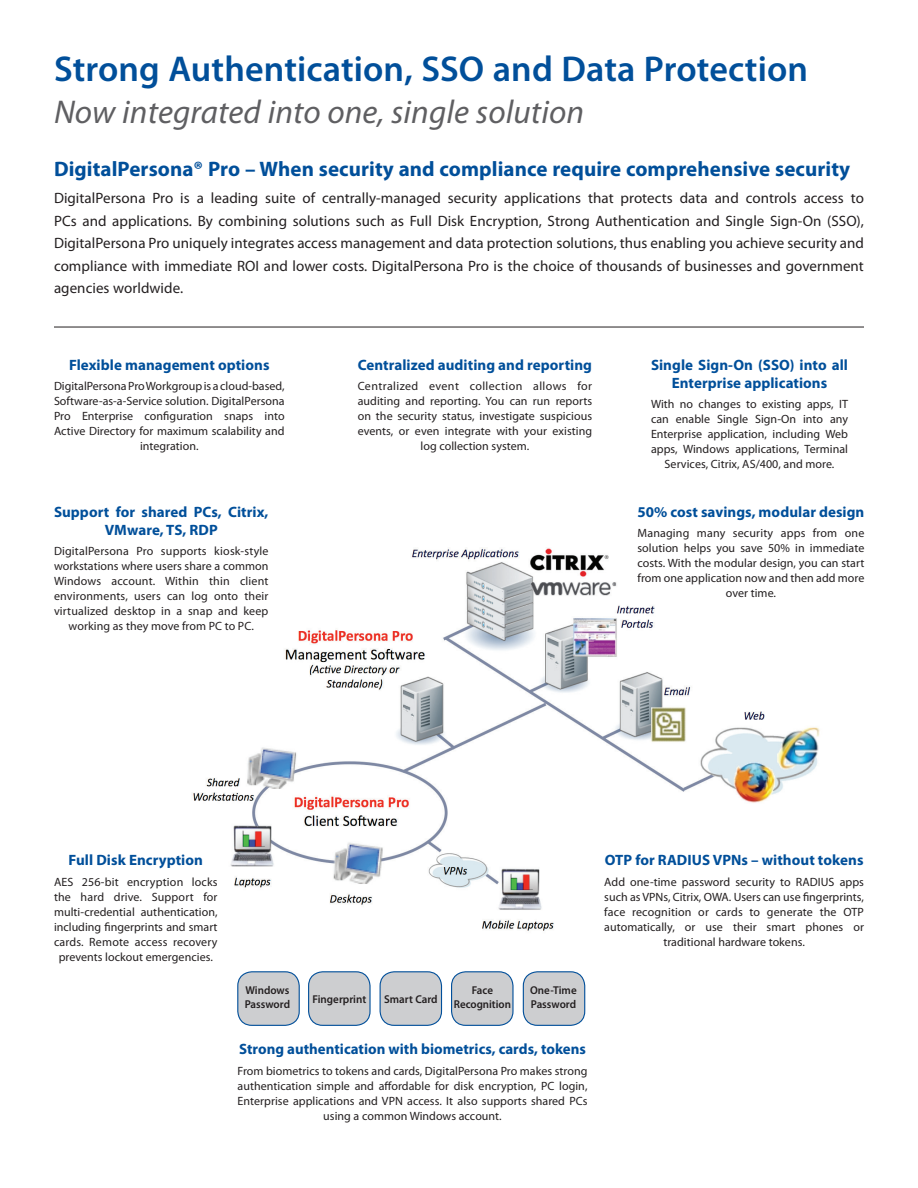
<style>
.page{position:relative;width:918px;height:1188px;background:#fff}
.page>*{position:absolute;margin:0;border:0;box-sizing:border-box;transform-origin:0 0}
.t1{font:600 36px "Myriad Pro";letter-spacing:.005em;color:#014f9a}
.t2{font:italic 33px "Myriad Pro";letter-spacing:.005em;color:#5f5f62}
.specs{font:700 21px "Myriad Pro";letter-spacing:.005em;color:#014f9a}
.specs-2{font:15px/22.5px "Myriad Pro";letter-spacing:.005em;color:#231f20;text-align:justify}
.t3{font:700 15px/18px "Myriad Pro";letter-spacing:.005em;color:#014f9a;text-align:center}
.t4{font:12px/15px "Myriad Pro";letter-spacing:.005em;color:#231f20;text-align:center}
.body_copy{font:600 11.4px/14.4px "Myriad Pro";color:#231f20}
.body_copy-2{font:600 11.4px/14.4px "Myriad Pro";color:#231f20;text-align:center;scale:.96 1}
</style>
<div class="page">
<img style="left:193px;top:547px;width:627px;height:384px">
<hr style="left:54px;top:327px;width:810px;height:1px;background:#231f20">
<div style="left:238px;top:972px;width:61px;height:53px;background:#cdced0;border-radius:14px"></div>
<div style="left:237px;top:971px;width:63px;height:55px;border:1px solid #014f9a;border-radius:14px"></div>
<div style="left:309px;top:972px;width:61px;height:53px;background:#cdced0;border-radius:14px"></div>
<div style="left:308px;top:971px;width:63px;height:55px;border:1px solid #014f9a;border-radius:14px"></div>
<div style="left:380px;top:972px;width:62px;height:53px;background:#cdced0;border-radius:14px"></div>
<div style="left:380px;top:971px;width:62px;height:55px;border:1px solid #014f9a;border-radius:14px"></div>
<div style="left:452px;top:972px;width:61px;height:53px;background:#cdced0;border-radius:14px"></div>
<div style="left:451px;top:971px;width:63px;height:55px;border:1px solid #014f9a;border-radius:14px"></div>
<div style="left:523px;top:972px;width:62px;height:53px;background:#cdced0;border-radius:14px"></div>
<div style="left:523px;top:971px;width:62px;height:55px;border:1px solid #014f9a;border-radius:14px"></div>
<p class="t1" style="left:54px;top:46px;width:756px">Strong Authentication, SSO and Data Protection</p>
<p class="t2" style="left:54px;top:92px;width:532px">Now integrated into one, single solution</p>
<p class="specs" style="left:54px;top:155px;width:798px">DigitalPersona® Pro – When security and compliance require comprehensive security</p>
<p class="specs-2" style="left:54px;top:187px;width:812px">DigitalPersona Pro is a leading suite of centrally-managed security applications that protects data and controls access to PCs and applications. By combining solutions such as Full Disk Encryption, Strong Authentication and Single Sign-On (SSO), DigitalPersona Pro uniquely integrates access management and data protection solutions, thus enabling you achieve security and compliance with immediate ROI and lower costs. DigitalPersona Pro is the choice of thousands of businesses and government agencies worldwide.</p>
<p class="t3" style="left:69px;top:355px;width:202px">Flexible management options</p>
<p class="t4" style="left:54px;top:378px;width:232px">DigitalPersona Pro Workgroup is a cloud-based, Software-as-a-Service solution. DigitalPersona Pro Enterprise configuration snaps into Active Directory for maximum scalability and integration.</p>
<p class="t3" style="left:54px;top:502px;width:216px">Support for shared PCs, Citrix,<br>VMware, TS, RDP</p>
<p class="t4" style="left:54px;top:543px;width:216px">DigitalPersona Pro supports kiosk-style workstations where users share a common Windows account. Within thin client environments, users can log onto their virtualized desktop in a snap and keep working as they move from PC to PC.</p>
<p class="t3" style="left:358px;top:355px;width:236px">Centralized auditing and reporting</p>
<p class="t4" style="left:358px;top:378px;width:236px">Centralized event collection allows for auditing and reporting. You can run reports on the security status, investigate suspicious events, or even integrate with your existing log collection system.</p>
<p class="t3" style="left:651px;top:355px;width:199px">Single Sign-On (SSO) into all<br>Enterprise applications</p>
<p class="t4" style="left:651px;top:396px;width:199px">With no changes to existing apps, IT can enable Single Sign-On into any Enterprise application, including Web apps, Windows applications, Terminal Services, Citrix, AS/400, and more.</p>
<p class="t3" style="left:638px;top:502px;width:228px">50% cost savings, modular design</p>
<p class="t4" style="left:638px;top:525px;width:228px">Managing many security apps from one solution helps you save 50% in immediate costs. With the modular design, you can start from one application now and then add more over time.</p>
<p class="t3" style="left:69px;top:851px;width:136px">Full Disk Encryption</p>
<p class="t4" style="left:54px;top:874px;width:165px">AES 256-bit encryption locks the hard drive. Support for multi-credential authentication, including fingerprints and smart cards. Remote access recovery prevents lockout emergencies.</p>
<p class="body_copy" style="left:245px;top:982px;width:47px">Windows<br>Password</p>
<p class="body_copy-2" style="left:454px;top:982px;width:61px">Face<br>Recognition</p>
<p class="body_copy" style="left:312px;top:992px;width:55px">Fingerprint</p>
<p class="body_copy" style="left:384px;top:992px;width:55px">Smart Card</p>
<p class="body_copy" style="left:530px;top:982px;width:48px">One-Time<br>Password</p>
<p class="t3" style="left:239px;top:1040px;width:348px">Strong authentication with biometrics, cards, tokens</p>
<p class="t4" style="left:238px;top:1063px;width:352px">From biometrics to tokens and cards, DigitalPersona Pro makes strong authentication simple and affordable for disk encryption, PC login, Enterprise applications and VPN access. It also supports shared PCs using a common Windows account.</p>
<p class="t3" style="left:605px;top:851px;width:260px">OTP for RADIUS VPNs – without tokens</p>
<p class="t4" style="left:604px;top:874px;width:261px">Add one-time password security to RADIUS apps such as VPNs, Citrix, OWA. Users can use fingerprints, face recognition or cards to generate the OTP automatically, or use their smart phones or traditional hardware tokens.</p>
</div>
